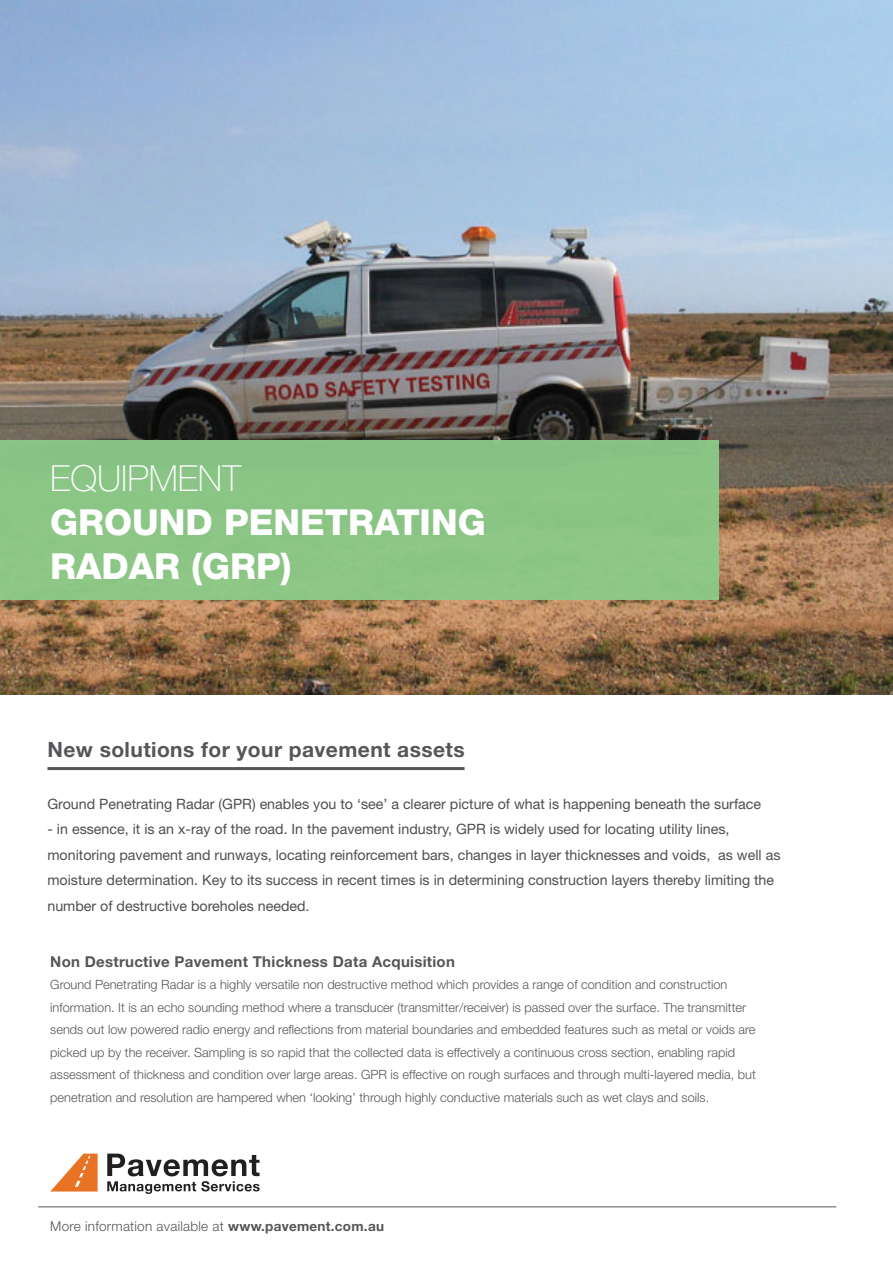
<style>
.page{position:relative;width:893px;height:1263px;background:#fff}
.page>*{position:absolute;margin:0;border:0;box-sizing:border-box;transform-origin:0 0}
.t1{font:800 36px/44.2px "Helvetica Neue LT Std";color:#fff}
.t2{font:100 36px "Helvetica Neue LT Std";color:#fff}
.t3{font:700 21px "Helvetica Neue LT Std";letter-spacing:.02em;color:#555659}
.t4{font:700 15px "Helvetica Neue LT Std";letter-spacing:.02em;color:#555659}
.t5{font:14.25px/25.5px "Helvetica Neue LT Std";color:#4e4f50}
.t6{font:300 13.5px "Helvetica Neue LT Std";letter-spacing:.02em;color:#555659}
.t7{font:300 12.75px/22.5px "Helvetica Neue LT Std";color:#555659}
.s1{font-weight:700}
</style>
<div class="page">
<img style="left:0;top:0;width:893px;height:695px">
<hr style="left:38px;top:1206px;width:798px;height:1px;background:#555659">
<hr style="left:47px;top:767px;width:418px;height:3px;background:#555659">
<svg style="left:51px;top:1153px;width:47px;height:38px"></svg>
<svg style="left:107px;top:1153px;width:153px;height:41px"></svg>
<div style="left:0;top:440px;width:718px;height:160px;background:#8ccb89"></div>
<h1 class="t2" style="left:50px;top:457px;width:192px">EQUIPMENT</h1>
<h1 class="t1" style="left:50px;top:500px;width:437px">GROUND PENETRATING<br>RADAR (GRP)</h1>
<h2 class="t3" style="left:47px;top:736px;width:419px">New solutions for your pavement assets</h2>
<p class="t5" style="left:47px;top:790px;width:715px">Ground Penetrating Radar (GPR) enables you to ‘see’ a clearer picture of what is happening beneath the surface</p>
<p class="t5" style="left:47px;top:816px;width:734px">- in essence, it is an x-ray of the road. In the pavement industry, GPR is widely used for locating utility lines, monitoring pavement and runways, locating reinforcement bars, changes in layer thicknesses and voids, as well as moisture determination. Key to its success in recent times is in determining construction layers thereby limiting the number of destructive boreholes needed.</p>
<p class="t4" style="left:50px;top:952px;width:406px">Non Destructive Pavement Thickness Data Acquisition</p>
<p class="t7" style="left:50px;top:973px;width:707px">Ground Penetrating Radar is a highly versatile non destructive method which provides a range of condition and construction information. It is an echo sounding method where a transducer (transmitter/receiver) is passed over the surface. The transmitter sends out low powered radio energy and reflections from material boundaries and embedded features such as metal or voids are picked up by the receiver. Sampling is so rapid that the collected data is effectively a continuous cross section, enabling rapid assessment of thickness and condition over large areas. GPR is effective on rough surfaces and through multi-layered media, but penetration and resolution are hampered when ‘looking’ through highly conductive materials such as wet clays and soils.</p>
<p class="t6" style="left:50px;top:1218px;width:335px">More information available at <span class="s1">www.pavement.com.au</span></p>
</div>
